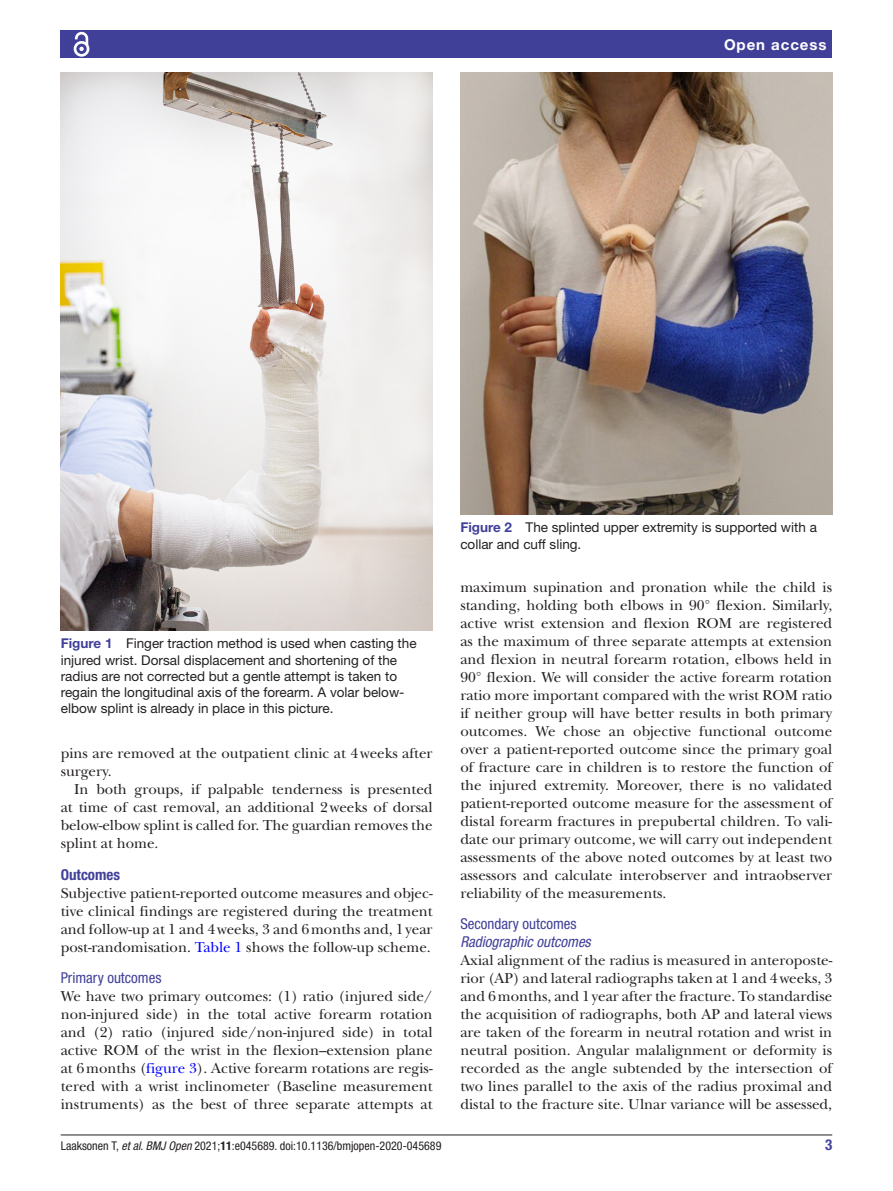
<style>
.page{position:relative;width:893px;height:1191px;background:#fff}
.page>*{position:absolute;margin:0;border:0;box-sizing:border-box;transform-origin:0 0}
.t1{font:15px/18px "New Baskerville";color:#231f20;text-align:justify}
.t2{font:condensed 15px "Helvetica Neue LT Std";color:#414099}
.t3{font:italic condensed 15px "Helvetica Neue LT Std";color:#414099}
.t4{font:700 15px "Helvetica Neue LT Std";letter-spacing:.065em;color:#fff}
.t5{font:700 condensed 15px "Helvetica Neue LT Std";color:#414099}
.t6{font:13.5px/16.2px "Helvetica Neue LT Std";color:#231f20}
.t7{font:condensed 12px "Helvetica Neue LT Std";color:#231f20}
.s1{font-weight:700;color:#414099}
.s2{color:#00f}
.s3{font-style:italic}
.s4{font-weight:700}
</style>
<div class="page">
<hr style="left:61px;top:1134px;width:771px;height:1px;background:#231f20">
<div style="left:61px;top:31px;width:771px;height:27px;background:#414099"></div>
<svg style="left:73px;top:31px;width:17px;height:26px"></svg>
<img style="left:61px;top:73px;width:372px;height:557px">
<img style="left:460px;top:73px;width:372px;height:441px">
<p class="t4" style="left:724px;top:35px;width:104px">Open access</p>
<p class="t6" style="left:61px;top:635px;width:357px"><span class="s1">Figure 1</span> Finger traction method is used when casting the injured wrist. Dorsal displacement and shortening of the radius are not corrected but a gentle attempt is taken to regain the longitudinal axis of the forearm. A volar below&shy;elbow splint is already in place in this picture.</p>
<p class="t1" style="left:61px;top:744px;width:373px">pins are removed at the outpatient clinic at 4weeks after surgery.</p>
<p class="t1" style="left:61px;top:780px;width:373px;text-indent:14px">In both groups, if palpable tenderness is presented at time of cast removal, an additional 2weeks of dorsal below-elbow splint is called for. The guardian removes the splint at home.</p>
<p class="t5" style="left:61px;top:865px;width:61px">Outcomes</p>
<p class="t1" style="left:61px;top:884px;width:373px">Subjective patient-reported outcome measures and objec&shy;tive clinical findings are registered during the treatment and follow-up at 1 and 4weeks, 3 and 6months and, 1year post-randomisation. <span class="s2">Table 1</span> shows the follow-up scheme.</p>
<p class="t2" style="left:61px;top:969px;width:102px">Primary outcomes</p>
<p class="t1" style="left:61px;top:987px;width:373px">We have two primary outcomes: (1) ratio (injured side/ non-injured side) in the total active forearm rotation and (2) ratio (injured side/non-injured side) in total active ROM of the wrist in the flexion–extension plane at 6months (<span class="s2">figure 3</span>). Active forearm rotations are regis&shy;tered with a wrist inclinometer (Baseline measurement instruments) as the best of three separate attempts at</p>
<p class="t6" style="left:460px;top:519px;width:358px"><span class="s1">Figure 2</span> The splinted upper extremity is supported with a collar and cuff sling.</p>
<p class="t1" style="left:460px;top:578px;width:373px">maximum supination and pronation while the child is standing, holding both elbows in 90° flexion. Similarly, active wrist extension and flexion ROM are registered as the maximum of three separate attempts at extension and flexion in neutral forearm rotation, elbows held in 90° flexion. We will consider the active forearm rotation ratio more important compared with the wrist ROM ratio if neither group will have better results in both primary outcomes. We chose an objective functional outcome over a patient-reported outcome since the primary goal of fracture care in children is to restore the function of the injured extremity. Moreover, there is no validated patient-reported outcome measure for the assessment of distal forearm fractures in prepubertal children. To vali&shy;date our primary outcome, we will carry out independent assessments of the above noted outcomes by at least two assessors and calculate interobserver and intraobserver reliability of the measurements.</p>
<p class="t2" style="left:460px;top:915px;width:118px">Secondary outcomes</p>
<p class="t3" style="left:460px;top:933px;width:132px">Radiographic outcomes</p>
<p class="t1" style="left:460px;top:951px;width:373px">Axial alignment of the radius is measured in anteroposte&shy;rior (AP) and lateral radiographs taken at 1 and 4weeks, 3 and 6months, and 1year after the fracture. To standardise the acquisition of radiographs, both AP and lateral views are taken of the forearm in neutral rotation and wrist in neutral position. Angular malalignment or deformity is recorded as the angle subtended by the intersection of two lines parallel to the axis of the radius proximal and distal to the fracture site. Ulnar variance will be assessed,</p>
<p class="t7" style="left:61px;top:1138px;width:382px">Laaksonen T, <span class="s3">et al</span>. <span class="s3">BMJ Open</span> 2021;<span class="s4">11</span>:e045689. doi:10.1136/bmjopen-2020-045689</p>
<p class="t5" style="left:825px;top:1135px;width:9px">3</p>
</div>
